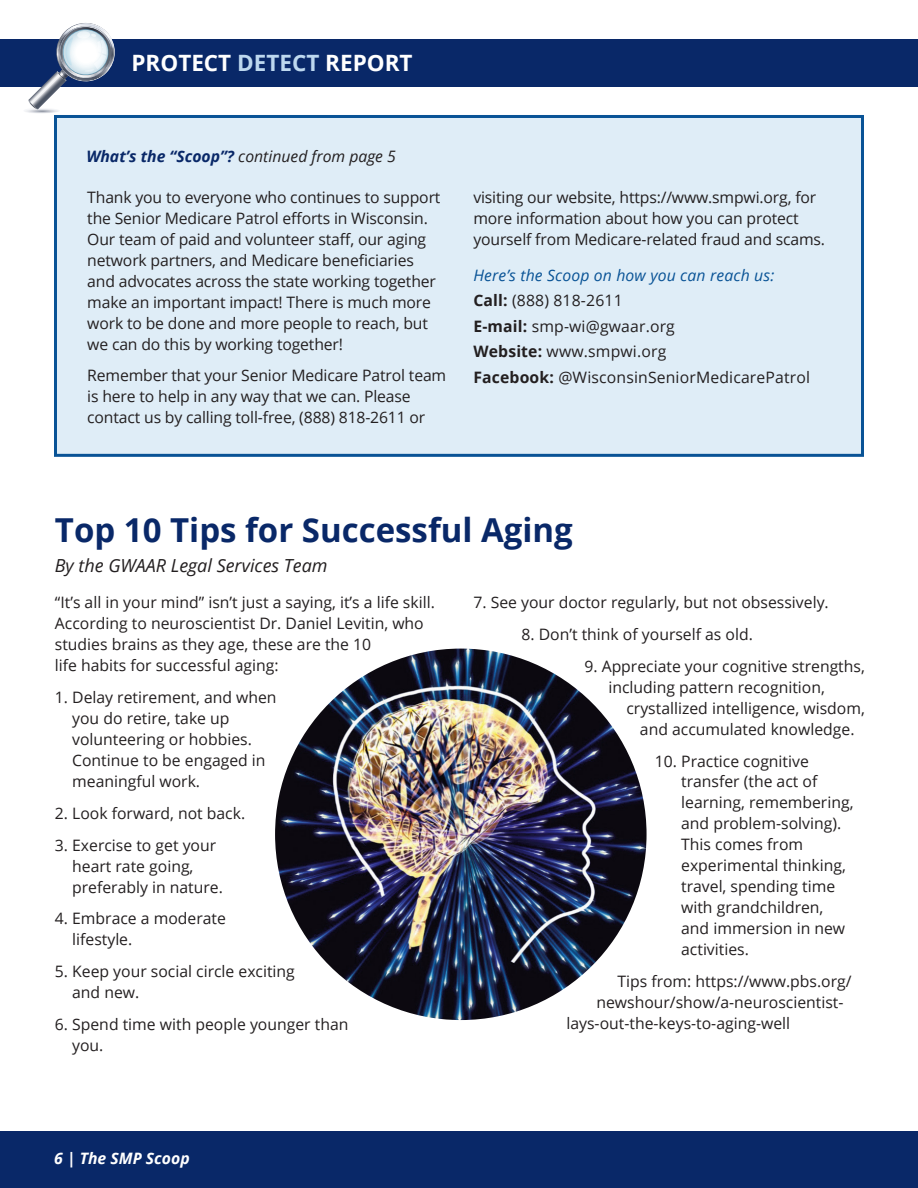
<style>
.page{position:relative;width:918px;height:1188px;background:#fff}
.page>*{position:absolute;margin:0;border:0;box-sizing:border-box;transform-origin:0 0}
.t1{font:700 33px "Open Sans";color:#092868}
.t2{font:700 22.5px "Open Sans";color:#fff}
.t3{font:italic 18px "Open Sans";color:#231f20}
.t4{font:15.75px/21px "Open Sans";color:#231f20}
.t5{font:italic 15.75px "Open Sans";color:#231f20}
.t6{font:italic 700 15.75px "Open Sans";color:#fff}
.s1{color:#bdd8ef}
.s2{font-weight:700;color:#092868}
.s3{font-style:italic;color:#095396}
.s4{font-weight:700}
</style>
<div class="page">
<div style="left:0;top:39px;width:918px;height:47px;background:#092868"></div>
<svg style="left:23px;top:23px;width:95px;height:90px"></svg>
<div style="left:0;top:1132px;width:918px;height:56px;background:#092868"></div>
<div style="left:54px;top:115px;width:810px;height:342px;background:#dfedf7;border:3px solid #095396"></div>
<img style="left:275px;top:649px;width:372px;height:371px;border-radius:186px">
<h2 class="t2" style="left:131px;top:47px;width:283px">PROTECT <span class="s1">DETECT</span> REPORT</h2>
<p class="t5" style="left:86px;top:146px;width:311px"><span class="s2">What’s the “Scoop”?</span> continued from page 5</p>
<p class="t4" style="left:87px;top:186px;width:355px">Thank you to everyone who continues to support the Senior Medicare Patrol efforts in Wisconsin.<br>Our team of paid and volunteer staff, our aging network partners, and Medicare beneficiaries and advocates across the state working together make an important impact! There is much more work to be done and more people to reach, but we can do this by working together!</p>
<p class="t4" style="left:87px;top:365px;width:361px">Remember that your Senior Medicare Patrol team is here to help in any way that we can. Please contact us by calling toll-free, (888) 818-2611 or</p>
<p class="t4" style="left:473px;top:186px;width:353px">visiting our website, https://www.smpwi.org, for more information about how you can protect yourself from Medicare-related fraud and scams.</p>
<p class="t4" style="left:473px;top:262px;width:338px;line-height:25.5px"><span class="s3">Here’s the Scoop on how you can reach us:<br></span><span class="s4">Call:</span> (888) 818-2611<br><span class="s4">E-mail:</span> smp-wi@gwaar.org<br><span class="s4">Website:</span> www.smpwi.org<br><span class="s4">Facebook:</span> @WisconsinSeniorMedicarePatrol</p>
<h1 class="t1" style="left:55px;top:506px;width:520px">Top 10 Tips for Successful Aging</h1>
<p class="t3" style="left:55px;top:553px;width:274px">By the GWAAR Legal Services Team</p>
<p class="t4" style="left:55px;top:592px;width:382px">“It’s all in your mind” isn’t just a saying, it’s a life skill.<br>According to neuroscientist Dr. Daniel Levitin, who studies brains as they age, these are the 10<br>life habits for successful aging:</p>
<p class="t4" style="left:72px;top:686px;width:206px;text-indent:-17px">1. Delay retirement, and when you do retire, take up volunteering or hobbies.<br>Continue to be engaged in meaningful work.</p>
<p class="t4" style="left:55px;top:802px;width:192px">2. Look forward, not back.</p>
<p class="t4" style="left:72px;top:834px;width:152px;text-indent:-17px">3. Exercise to get your heart rate going, preferably in nature.</p>
<p class="t4" style="left:72px;top:908px;width:155px;text-indent:-17px">4. Embrace a moderate lifestyle.</p>
<p class="t4" style="left:72px;top:961px;width:224px;text-indent:-17px">5. Keep your social circle exciting and new.</p>
<p class="t4" style="left:72px;top:1013px;width:278px;text-indent:-17px">6. Spend time with people younger than you.</p>
<p class="t4" style="left:473px;top:592px;width:357px">7. See your doctor regularly, but not obsessively.</p>
<p class="t4" style="left:521px;top:623px;width:233px">8. Don’t think of yourself as old.</p>
<p class="t4" style="left:608px;top:655px;width:258px;text-indent:-24px">9. Appreciate your cognitive strengths, including pattern recognition,</p>
<p class="t4" style="left:626px;top:697px;width:240px;text-align:center">crystallized intelligence, wisdom, and accumulated knowledge.</p>
<p class="t4" style="left:681px;top:750px;width:174px;text-indent:-26px">10. Practice cognitive transfer (the act of learning, remembering, and problem-solving).<br>This comes from experimental thinking, travel, spending time with grandchildren, and immersion in new activities.</p>
<p class="t4" style="left:617px;top:971px;width:236px">Tips from: https://www.pbs.org/</p>
<p class="t4" style="left:596px;top:992px;width:249px">newshour/show/a-neuroscientist-</p>
<p class="t4" style="left:566px;top:1013px;width:225px">lays-out-the-keys-to-aging-well</p>
<p class="t6" style="left:49px;top:1147px;width:137px">6 | The SMP Scoop</p>
<p class="t6" style="left:54px;top:1147px;width:137px">6 | The SMP Scoop</p>
</div>
